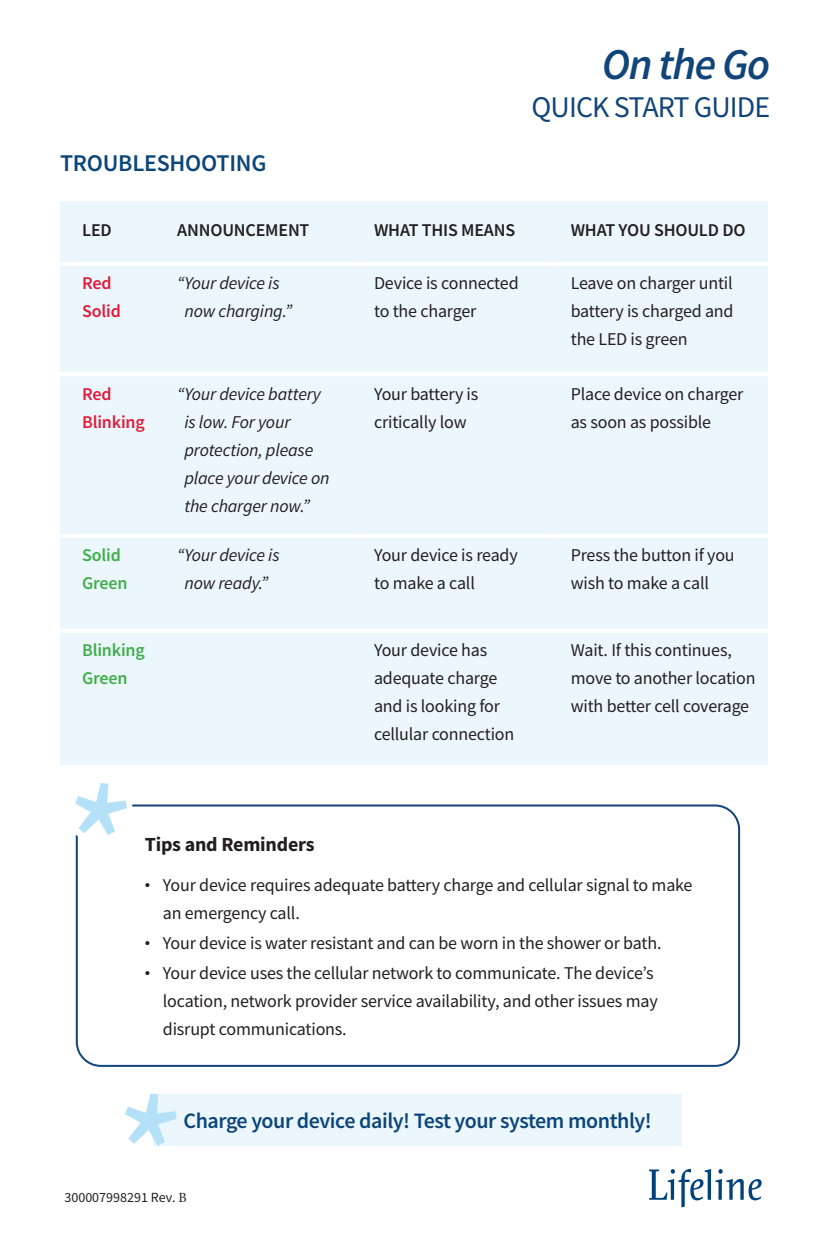
<style>
.page{position:relative;width:828px;height:1260px;background:#fff}
.page>*{position:absolute;margin:0;border:0;box-sizing:border-box;transform-origin:0 0}
.t1{font:italic 180px "Source Sans Pro";color:#b4e1f8}
.t2{font:italic 600 44px "Source Sans Pro";letter-spacing:-.03em;color:#114478}
.t3{font:30px "Source Sans Pro";letter-spacing:-.03em;color:#114478}
.t4{font:600 24px "Source Sans Pro";letter-spacing:-.01em;color:#0d4579}
.t5{font:600 22px "Source Sans Pro";letter-spacing:-.02em;color:#0d4579}
.t6{font:700 20px "Source Sans Pro";letter-spacing:-.01em;color:#231f20}
.t7{font:18px/28px "Source Sans Pro";letter-spacing:-.01em;color:#231f20}
.t8{font:italic 18px/28px "Source Sans Pro";letter-spacing:-.01em;color:#231f20}
.t9{font:600 18px "Source Sans Pro";letter-spacing:-.01em;color:#231f20}
.t10{font:600 18px/28px "Source Sans Pro";letter-spacing:-.01em;color:#40ae49}
.t11{font:600 18px/28px "Source Sans Pro";letter-spacing:-.01em;color:#e11c3a}
.t12{font:14px "Source Sans Pro";color:#231f20}
.s1{font-family:"Source Serif Pro"}
.s2{font-family:"Minion Pro"}
</style>
<div class="page">
<div style="left:76px;top:805px;width:664px;height:262px;border:2px solid #10447a;border-radius:24px"></div>
<div style="left:59px;top:767px;width:73px;height:74px;background:#fff;border-radius:50%"></div>
<div style="left:154px;top:1094px;width:528px;height:51px;background:#ecf7fd"></div>
<svg style="left:649px;top:1169px;width:113px;height:38px"></svg>
<div style="left:60px;top:202px;width:708px;height:563px;background:#ecf7fd"></div>
<hr style="left:0;top:262px;width:70px;height:4px;background:#fff">
<hr style="left:70px;top:262px;width:95px;height:4px;background:#fff">
<hr style="left:165px;top:262px;width:197px;height:4px;background:#fff">
<hr style="left:362px;top:262px;width:197px;height:4px;background:#fff">
<hr style="left:559px;top:262px;width:233px;height:4px;background:#fff">
<hr style="left:0;top:372px;width:70px;height:4px;background:#fff">
<hr style="left:70px;top:372px;width:95px;height:4px;background:#fff">
<hr style="left:165px;top:372px;width:197px;height:4px;background:#fff">
<hr style="left:362px;top:372px;width:197px;height:4px;background:#fff">
<hr style="left:559px;top:372px;width:233px;height:4px;background:#fff">
<hr style="left:0;top:534px;width:70px;height:4px;background:#fff">
<hr style="left:70px;top:534px;width:95px;height:4px;background:#fff">
<hr style="left:165px;top:534px;width:197px;height:4px;background:#fff">
<hr style="left:362px;top:534px;width:197px;height:4px;background:#fff">
<hr style="left:559px;top:534px;width:233px;height:4px;background:#fff">
<hr style="left:0;top:629px;width:70px;height:4px;background:#fff">
<hr style="left:70px;top:629px;width:95px;height:4px;background:#fff">
<hr style="left:165px;top:629px;width:197px;height:4px;background:#fff">
<hr style="left:362px;top:629px;width:197px;height:4px;background:#fff">
<hr style="left:559px;top:629px;width:233px;height:4px;background:#fff">
<h3 class="t4" style="left:60px;top:154px;width:208px">TROUBLESHOOTING</h3>
<h2 class="t2" style="left:602px;top:38px;width:170px">On the Go</h2>
<h3 class="t3" style="left:532px;top:96px;width:240px">QUICK START GUIDE</h3>
<p class="t9" style="left:82px;top:223px;width:31px">LED</p>
<p class="t9" style="left:177px;top:223px;width:134px">ANNOUNCEMENT</p>
<p class="t9" style="left:374px;top:223px;width:143px">WHAT THIS MEANS</p>
<p class="t9" style="left:571px;top:223px;width:176px">WHAT YOU SHOULD DO</p>
<p class="t11" style="left:82px;top:271px;width:40px">Red<br>Solid</p>
<p class="t8" style="left:184px;top:271px;width:109px;text-indent:-7px">“ Your device is now charging.”</p>
<p class="t7" style="left:374px;top:271px;width:146px">Device is connected to the charger</p>
<p class="t7" style="left:571px;top:271px;width:164px;text-align:justify">Leave on charger until battery is charged and the LED is green</p>
<p class="t11" style="left:82px;top:381px;width:64px">Red<br>Blinking</p>
<p class="t8" style="left:184px;top:381px;width:147px;text-indent:-7px">“ Your device battery is low. For your protection, please place your device on the charger now.”</p>
<p class="t7" style="left:374px;top:381px;width:106px">Your battery is critically low</p>
<p class="t7" style="left:571px;top:381px;width:174px">Place device on charger as soon as possible</p>
<p class="t10" style="left:82px;top:543px;width:47px">Solid<br>Green</p>
<p class="t8" style="left:177px;top:543px;width:104px;text-align:center">“ Your device is now ready.”</p>
<p class="t7" style="left:374px;top:543px;width:145px">Your device is ready to make a call</p>
<p class="t7" style="left:571px;top:543px;width:165px">Press the button if you wish to make a call</p>
<p class="t10" style="left:82px;top:638px;width:64px">Blinking<br>Green</p>
<p class="t7" style="left:374px;top:638px;width:142px">Your device has adequate charge and is looking for cellular connection</p>
<p class="t7" style="left:571px;top:638px;width:186px">Wait. If this continues, move to another location with better cell coverage</p>
<h1 class="t1" style="left:53px;top:781px;width:74px">*</h1>
<p class="t6" style="left:145px;top:836px;width:171px">Tips and Reminders</p>
<p class="t7" style="left:163px;top:872px;width:531px;text-indent:-18px"><span class="s1">•</span> Your device requires adequate battery charge and cellular signal to make an emergency call.</p>
<p class="t7" style="left:145px;top:930px;width:518px"><span class="s1">•</span> Your device is water resistant and can be worn in the shower or bath.</p>
<p class="t7" style="left:163px;top:960px;width:496px;text-indent:-18px"><span class="s1">•</span> Your device uses the cellular network to communicate. The device’s location, network provider service availability, and other issues may disrupt communications.</p>
<h1 class="t1" style="left:102px;top:1092px;width:74px">*</h1>
<p class="t5" style="left:183px;top:1112px;width:470px">Charge your device daily! Test your system monthly!</p>
<p class="t12" style="left:64px;top:1192px;width:124px">300007998291 Rev. <span class="s2">B</span></p>
</div>
